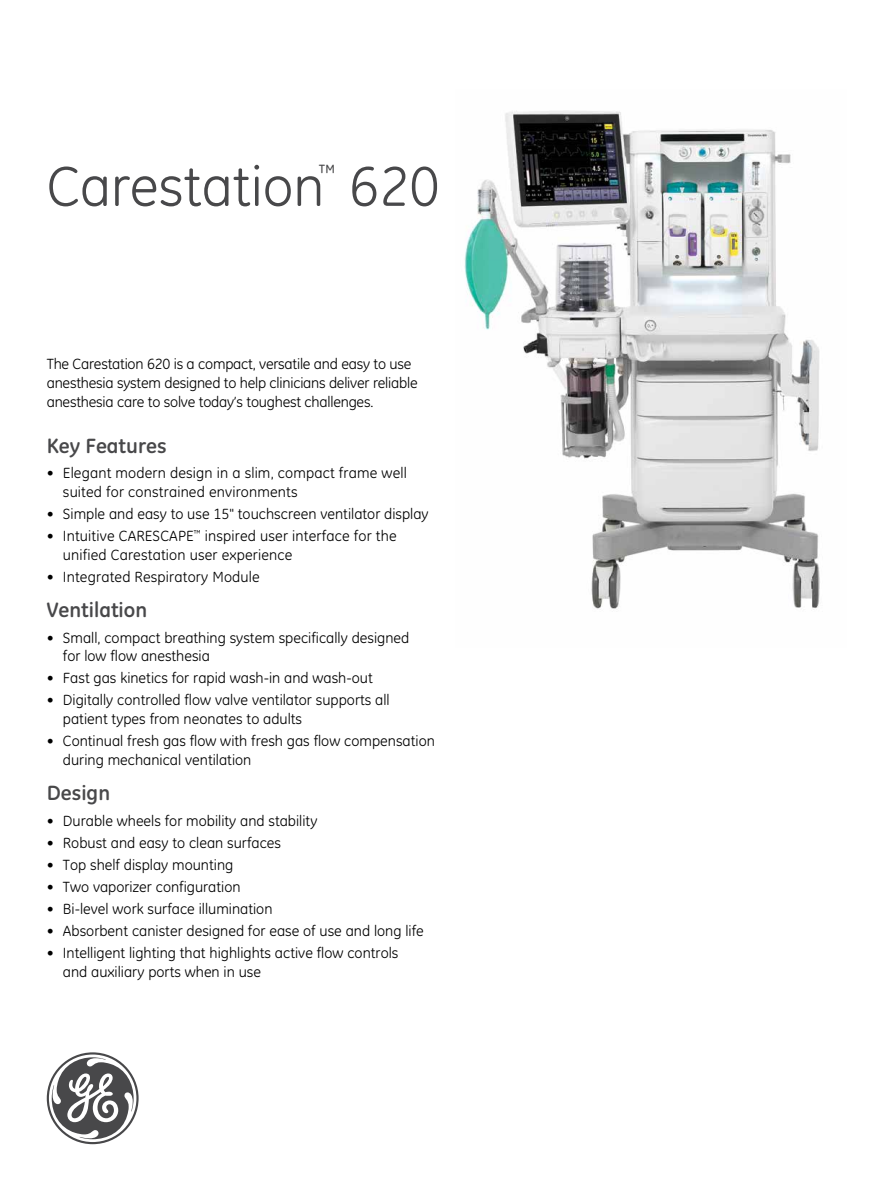
<style>
.page{position:relative;width:893px;height:1191px;background:#fff}
.page>*{position:absolute;margin:0;border:0;box-sizing:border-box;transform-origin:0 0}
.t1{font:57px "GE Inspira";color:#48484a}
.t2{font:700 21px "GE Inspira";color:#48484a}
.t3{font:21px "GE Inspira";color:#48484a}
.t4{font:15px/18.8px "GE Inspira";color:#000}
</style>
<div class="page">
<img style="left:464px;top:110px;width:356px;height:500px">
<svg style="left:47px;top:1052px;width:92px;height:92px"></svg>
<h2 class="t3" style="left:319px;top:159px;width:19px">™</h2>
<h1 class="t1" style="left:47px;top:153px;width:394px">Carestation 620</h1>
<p class="t4" style="left:47px;top:355px;width:372px">The Carestation 620 is a compact, versatile and easy to use anesthesia system designed to help clinicians deliver reliable anesthesia care to solve today’s toughest challenges.</p>
<h2 class="t2" style="left:47px;top:432px;width:121px">Key Features</h2>
<p class="t4" style="left:63px;top:463px;width:346px;text-indent:-16px">• Elegant modern design in a slim, compact frame well suited for constrained environments</p>
<p class="t4" style="left:47px;top:504px;width:383px">• Simple and easy to use 15" touchscreen ventilator display</p>
<p class="t4" style="left:63px;top:526px;width:335px;text-indent:-16px">• Intuitive CARESCAPE<sup>™</sup> inspired user interface for the unified Carestation user experience</p>
<p class="t4" style="left:47px;top:567px;width:214px">• Integrated Respiratory Module</p>
<h2 class="t2" style="left:47px;top:596px;width:102px">Ventilation</h2>
<p class="t4" style="left:63px;top:628px;width:348px;text-indent:-16px">• Small, compact breathing system specifically designed for low flow anesthesia</p>
<p class="t4" style="left:47px;top:669px;width:328px">• Fast gas kinetics for rapid wash-in and wash-out</p>
<p class="t4" style="left:63px;top:691px;width:328px;text-indent:-16px">• Digitally controlled flow valve ventilator supports all patient types from neonates to adults</p>
<p class="t4" style="left:63px;top:731px;width:373px;text-indent:-16px">• Continual fresh gas flow with fresh gas flow compensation during mechanical ventilation</p>
<h2 class="t2" style="left:47px;top:779px;width:65px">Design</h2>
<p class="t4" style="left:47px;top:811px;width:272px">• Durable wheels for mobility and stability</p>
<p class="t4" style="left:47px;top:833px;width:236px">• Robust and easy to clean surfaces</p>
<p class="t4" style="left:47px;top:855px;width:188px">• Top shelf display mounting</p>
<p class="t4" style="left:47px;top:877px;width:195px">• Two vaporizer configuration</p>
<p class="t4" style="left:47px;top:899px;width:227px">• Bi-level work surface illumination</p>
<p class="t4" style="left:47px;top:921px;width:379px">• Absorbent canister designed for ease of use and long life</p>
<p class="t4" style="left:63px;top:943px;width:337px;text-indent:-16px">• Intelligent lighting that highlights active flow controls and auxiliary ports when in use</p>
</div>
